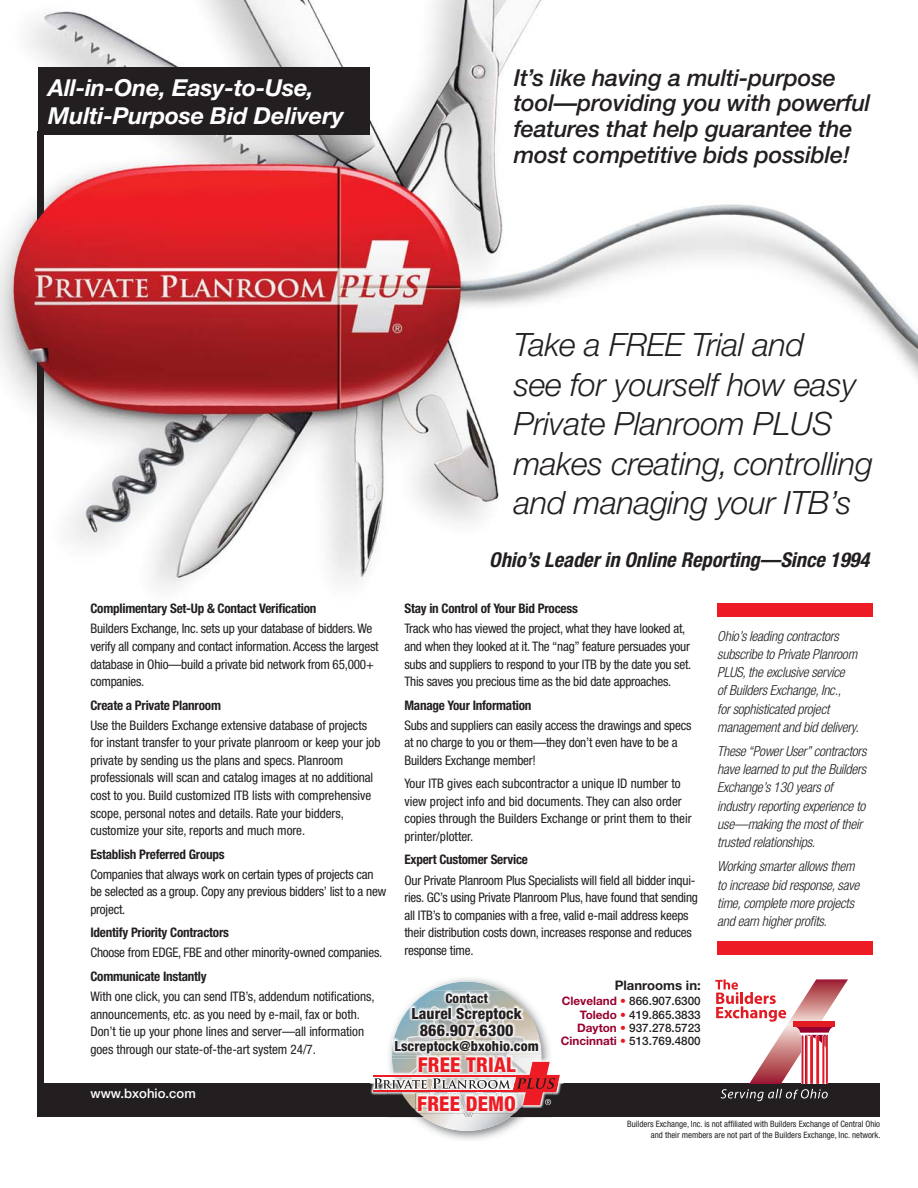
<style>
.page{position:relative;width:918px;height:1188px;background:#fff}
.page>*{position:absolute;margin:0;border:0;box-sizing:border-box;transform-origin:0 0}
.t1{font:italic 300 32.25px/39.5px "Helvetica Neue";letter-spacing:-.01em;color:#231f20}
.t2{font:italic 500 23.4px/25.7px "Helvetica Neue";letter-spacing:-.01em;color:#231f20}
.t3{font:italic 700 23.4px/28px "Helvetica Neue";letter-spacing:-.01em;color:#fff}
.t4{font:italic 700 condensed 20.4px "Helvetica Neue";color:#231f20}
.t5{font:800 condensed 20.4px "Helvetica Neue";letter-spacing:.01em;color:#ed1c24}
.t6{font:800 condensed 16.05px "Helvetica Neue";letter-spacing:.01em;color:#231f20}
.t7{font:800 condensed 15.3px "Helvetica Neue";letter-spacing:.01em;color:#231f20}
.t8{font:italic 300 condensed 13.95px/18.1px "Helvetica Neue";letter-spacing:-.015em;color:#231f20}
.t9{font:800 condensed 13.95px "Helvetica Neue";letter-spacing:.01em;color:#231f20}
.t10{font:condensed 13.2px/17.5px "Helvetica Neue";letter-spacing:-.015em;color:#231f20}
.t11{font:700 condensed 13.2px "Helvetica Neue";letter-spacing:-.015em;color:#231f20}
.t12{font:500 13.2px "Helvetica Neue";color:#fff}
.t13{font:700 13.2px "Helvetica Neue";color:#231f20}
.t14{font:800 condensed 13.2px "Helvetica Neue";letter-spacing:.01em;color:#231f20}
.t15{font:500 11.7px/13.2px "Helvetica Neue";color:#231f20;text-align:right}
.t16{font:condensed 8.7px/10.2px "Helvetica Neue";color:#231f20;text-align:right}
.s1{font-weight:700;color:#98002e}
.s2{color:#e31b23}
</style>
<div class="page">
<img style="left:0;top:0;width:918px;height:657px">
<div style="left:38px;top:1084px;width:842px;height:33px;background:#231f20"></div>
<svg style="left:715px;top:979px;width:133px;height:122px"></svg>
<div style="left:38px;top:131px;width:6px;height:986px;background:#231f20"></div>
<img style="left:13px;top:178px;width:77px;height:224px">
<img style="left:411px;top:982px;width:116px;height:149px">
<img style="left:411px;top:990px;width:116px;height:6px">
<img style="left:370px;top:1076px;width:193px;height:19px">
<hr style="left:373px;top:1091px;width:183px;height:1px;background:#ed1c24">
<hr style="left:373px;top:1075px;width:184px;height:1px;background:#ed1c24">
<svg style="left:374px;top:996px;width:186px;height:122px"></svg>
<div style="left:38px;top:68px;width:332px;height:67px;background:#231f20"></div>
<div style="left:717px;top:603px;width:156px;height:13px;background:#ed1c24"></div>
<div style="left:717px;top:942px;width:156px;height:13px;background:#ed1c24"></div>
<h2 class="t3" style="left:48px;top:76px;width:297px">All-in-One, Easy-to-Use,<br>Multi-Purpose Bid Delivery</h2>
<h2 class="t2" style="left:514px;top:67px;width:358px">It’s like having a multi-purpose tool—providing you with powerful features that help guarantee the most competitive bids possible!</h2>
<h1 class="t1" style="left:514px;top:328px;width:361px">Take a FREE Trial and<br>see for yourself how easy<br>Private Planroom PLUS makes creating, controlling and managing your ITB’s</h1>
<h3 class="t4" style="left:489px;top:552px;width:381px">Ohio’s Leader in Online Reporting—Since 1994</h3>
<p class="t11" style="left:90px;top:604px;width:228px">Complimentary Set-Up &amp; Contact Verification</p>
<p class="t10" style="left:90px;top:621px;width:290px">Builders Exchange, Inc. sets up your database of bidders. We verify all company and contact information. Access the largest database in Ohio—build a private bid network from 65,000+ companies.</p>
<p class="t11" style="left:90px;top:700px;width:132px">Create a Private Planroom</p>
<p class="t10" style="left:90px;top:717px;width:292px">Use the Builders Exchange extensive database of projects for instant transfer to your private planroom or keep your job private by sending us the plans and specs. Planroom professionals will scan and catalog images at no additional cost to you. Build customized ITB lists with comprehensive scope, personal notes and details. Rate your bidders, customize your site, reports and much more.</p>
<p class="t11" style="left:90px;top:849px;width:136px">Establish Preferred Groups</p>
<p class="t10" style="left:90px;top:866px;width:297px">Companies that always work on certain types of projects can be selected as a group. Copy any previous bidders’ list to a new project.</p>
<p class="t11" style="left:90px;top:928px;width:140px">Identify Priority Contractors</p>
<p class="t10" style="left:90px;top:945px;width:293px">Choose from EDGE, FBE and other minority-owned companies.</p>
<p class="t11" style="left:90px;top:971px;width:118px">Communicate Instantly</p>
<p class="t10" style="left:90px;top:989px;width:286px">With one click, you can send ITB’s, addendum notifications, announcements, etc. as you need by e-mail, fax or both.<br>Don’t tie up your phone lines and server—all information goes through our state-of-the-art system 24/7.</p>
<p class="t12" style="left:90px;top:1089px;width:107px">www.bxohio.com</p>
<p class="t11" style="left:404px;top:604px;width:175px">Stay in Control of Your Bid Process</p>
<p class="t10" style="left:404px;top:621px;width:288px">Track who has viewed the project, what they have looked at, and when they looked at it. The “nag” feature persuades your subs and suppliers to respond to your ITB by the date you set.<br>This saves you precious time as the bid date approaches.</p>
<p class="t11" style="left:404px;top:700px;width:128px">Manage Your Information</p>
<p class="t10" style="left:404px;top:717px;width:289px">Subs and suppliers can easily access the drawings and specs at no charge to you or them—they don’t even have to be a<br>Builders Exchange member!</p>
<p class="t10" style="left:404px;top:776px;width:289px">Your ITB gives each subcontractor a unique ID number to view project info and bid documents. They can also order copies through the Builders Exchange or print them to their printer/plotter.</p>
<p class="t11" style="left:404px;top:855px;width:125px">Expert Customer Service</p>
<p class="t10" style="left:404px;top:872px;width:295px">Our Private Planroom Plus Specialists will field all bidder inqui&shy;ries. GC’s using Private Planroom Plus, have found that sending all ITB’s to companies with a free, valid e-mail address keeps their distribution costs down, increases response and reduces response time.</p>
<p class="t14" style="left:445px;top:994px;width:44px">Contact</p>
<p class="t7" style="left:412px;top:1008px;width:112px">Laurel Screptock</p>
<p class="t6" style="left:420px;top:1025px;width:95px">866.907.6300</p>
<p class="t9" style="left:394px;top:1041px;width:146px">Lscreptock@bxohio.com</p>
<h3 class="t5" style="left:418px;top:1057px;width:99px">FREE TRIAL</h3>
<h3 class="t5" style="left:417px;top:1096px;width:100px">FREE DEMO</h3>
<p class="t13" style="left:615px;top:980px;width:88px">Planrooms in:</p>
<p class="t15" style="left:561px;top:996px;width:142px"><span class="s1">Cleveland</span> <span class="s2">•</span> 866.907.6300<br><span class="s1">Toledo</span> <span class="s2">•</span> 419.865.3833<br><span class="s1">Dayton</span> <span class="s2">•</span> 937.278.5723<br><span class="s1">Cincinnati</span> <span class="s2">•</span> 513.769.4800</p>
<p class="t8" style="left:717px;top:628px;width:143px">Ohio’s leading contractors subscribe to Private Planroom<br>PLUS, the exclusive service<br>of Builders Exchange, Inc.,<br>for sophisticated project management and bid delivery.</p>
<p class="t8" style="left:717px;top:743px;width:151px">These “Power User” contractors have learned to put the Builders<br>Exchange’s 130 years of industry reporting experience to use—making the most of their trusted relationships.</p>
<p class="t8" style="left:717px;top:859px;width:144px">Working smarter allows them to increase bid response, save time, complete more projects and earn higher profits.</p>
<p class="t16" style="left:627px;top:1120px;width:255px">Builders Exchange, Inc. is not affiliated with Builders Exchange of Central Ohio and their members are not part of the Builders Exchange, Inc. network.</p>
</div>
